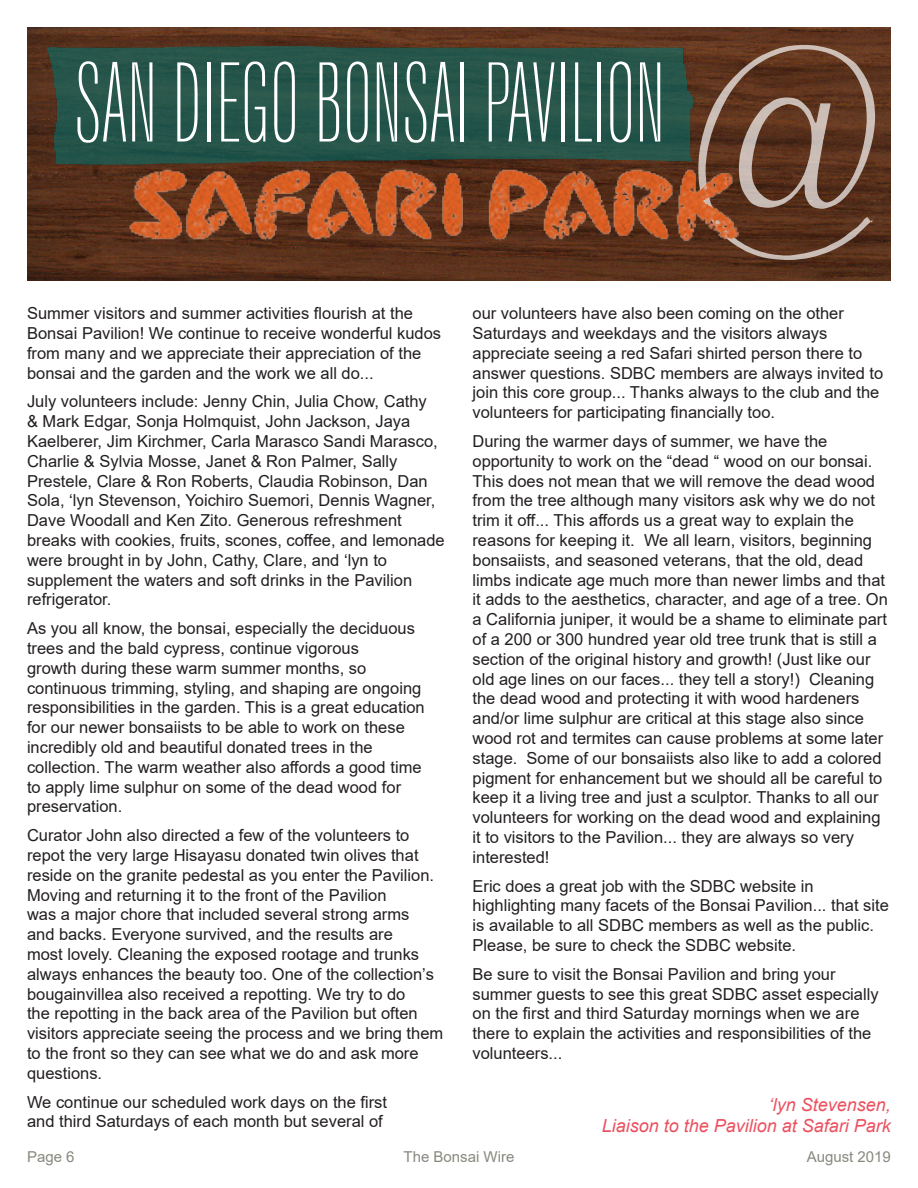
<style>
.page{position:relative;width:918px;height:1188px;background:#fff}
.page>*{position:absolute;margin:0;border:0;box-sizing:border-box;transform-origin:0 0}
.t1{font:346.5px "Keytin";color:#fff}
.t2{font:112.05px "Keytin";letter-spacing:.005em;color:#fff}
.Article_Author{font:italic 18px "Arial";color:#eb5160}
.Breaker_Title_Drk_Gr{font:16.5px/19.8px "Arial";color:#231f20}
.t3{font:15px "Arial";color:#86897f}
</style>
<div class="page">
<img style="left:27px;top:27px;width:864px;height:253px">
<img style="left:27px;top:27px;width:690px;height:159px">
<img style="left:116px;top:158px;width:651px;height:100px">
<p class="t2" style="left:74px;top:41px;width:592px">SAN DIEGO BONSAI PAVILION</p>
<h1 class="t1" style="left:692px;top:-84px;width:200px">@</h1>
<p class="Breaker_Title_Drk_Gr" style="left:27px;top:303px;width:416px">Summer visitors and summer activities flourish at the Bonsai Pavilion! We continue to receive wonderful kudos from many and we appreciate their appreciation of the bonsai and the garden and the work we all do...</p>
<p class="Breaker_Title_Drk_Gr" style="left:27px;top:392px;width:419px">July volunteers include: Jenny Chin, Julia Chow, Cathy<br>&amp; Mark Edgar, Sonja Holmquist, John Jackson, Jaya Kaelberer, Jim Kirchmer, Carla Marasco Sandi Marasco, Charlie &amp; Sylvia Mosse, Janet &amp; Ron Palmer, Sally Prestele, Clare &amp; Ron Roberts, Claudia Robinson, Dan Sola, ‘lyn Stevenson, Yoichiro Suemori, Dennis Wagner, Dave Woodall and Ken Zito. Generous refreshment breaks with cookies, fruits, scones, coffee, and lemonade were brought in by John, Cathy, Clare, and ‘lyn to supplement the waters and soft drinks in the Pavilion refrigerator.</p>
<p class="Breaker_Title_Drk_Gr" style="left:27px;top:618px;width:399px">As you all know, the bonsai, especially the deciduous trees and the bald cypress, continue vigorous<br>growth during these warm summer months, so continuous trimming, styling, and shaping are ongoing responsibilities in the garden. This is a great education for our newer bonsaiists to be able to work on these incredibly old and beautiful donated trees in the collection. The warm weather also affords a good time to apply lime sulphur on some of the dead wood for preservation.</p>
<p class="Breaker_Title_Drk_Gr" style="left:27px;top:825px;width:418px">Curator John also directed a few of the volunteers to repot the very large Hisayasu donated twin olives that reside on the granite pedestal as you enter the Pavilion.<br>Moving and returning it to the front of the Pavilion<br>was a major chore that included several strong arms<br>and backs. Everyone survived, and the results are<br>most lovely. Cleaning the exposed rootage and trunks always enhances the beauty too. One of the collection’s bougainvillea also received a repotting. We try to do<br>the repotting in the back area of the Pavilion but often visitors appreciate seeing the process and we bring them to the front so they can see what we do and ask more questions.</p>
<p class="Breaker_Title_Drk_Gr" style="left:27px;top:1092px;width:362px">We continue our scheduled work days on the first and third Saturdays of each month but several of</p>
<p class="Breaker_Title_Drk_Gr" style="left:472px;top:303px;width:412px">our volunteers have also been coming on the other Saturdays and weekdays and the visitors always appreciate seeing a red Safari shirted person there to answer questions. SDBC members are always invited to join this core group... Thanks always to the club and the volunteers for participating financially too.</p>
<p class="Breaker_Title_Drk_Gr" style="left:472px;top:431px;width:417px">During the warmer days of summer, we have the opportunity to work on the “dead “ wood on our bonsai.<br>This does not mean that we will remove the dead wood from the tree although many visitors ask why we do not trim it off... This affords us a great way to explain the reasons for keeping it. We all learn, visitors, beginning bonsaiists, and seasoned veterans, that the old, dead limbs indicate age much more than newer limbs and that it adds to the aesthetics, character, and age of a tree. On a California juniper, it would be a shame to eliminate part of a 200 or 300 hundred year old tree trunk that is still a section of the original history and growth! (Just like our old age lines on our faces... they tell a story!) Cleaning the dead wood and protecting it with wood hardeners and/or lime sulphur are critical at this stage also since wood rot and termites can cause problems at some later stage. Some of our bonsaiists also like to add a colored pigment for enhancement but we should all be careful to keep it a living tree and just a sculptor. Thanks to all our volunteers for working on the dead wood and explaining it to visitors to the Pavilion... they are always so very interested!</p>
<p class="Breaker_Title_Drk_Gr" style="left:472px;top:876px;width:418px">Eric does a great job with the SDBC website in highlighting many facets of the Bonsai Pavilion... that site is available to all SDBC members as well as the public.<br>Please, be sure to check the SDBC website.</p>
<p class="Breaker_Title_Drk_Gr" style="left:472px;top:964px;width:408px">Be sure to visit the Bonsai Pavilion and bring your summer guests to see this great SDBC asset especially on the first and third Saturday mornings when we are there to explain the activities and responsibilities of the volunteers...</p>
<p class="Article_Author" style="left:769px;top:1093px;width:124px">‘lyn Stevensen,</p>
<p class="Article_Author" style="left:602px;top:1114px;width:291px">Liaison to the Pavilion at Safari Park</p>
<p class="t3" style="left:27px;top:1146px;width:49px">Page 6</p>
<p class="t3" style="left:404px;top:1146px;width:112px">The Bonsai Wire</p>
<p class="t3" style="left:807px;top:1146px;width:86px">August 2019</p>
</div>
